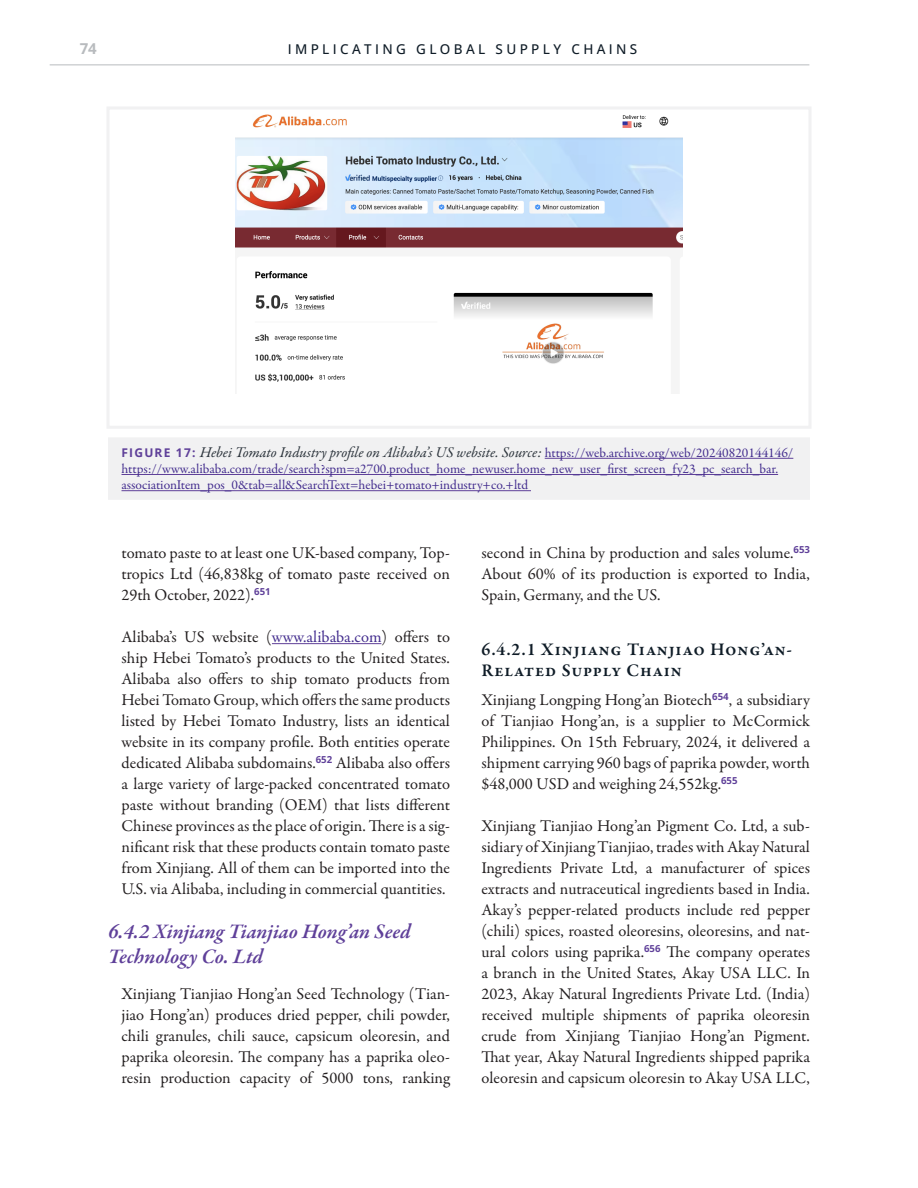
<style>
.page{position:relative;width:918px;height:1188px;background:#fff}
.page>*{position:absolute;margin:0;border:0;box-sizing:border-box;transform-origin:0 0}
.t1{font:italic 600 21px/24.2px "Garamond Premr Pro";color:#5f4099}
.t2{font:600 18px/21px "Garamond Premr Pro";letter-spacing:.045em;color:#0f1c27}
.Body{font:16.5px/21px "Garamond Premr Pro";color:#231f20;text-align:justify}
.t3{font:italic 15px "Garamond Premr Pro";letter-spacing:-.005em;color:#2c343c}
.t4{font:700 15px "Open Sans";color:#b8bbbe}
.t5{font:13.5px/16.2px "Garamond Premr Pro";color:#432d8e}
.t6{font:500 13.5px "Open Sans";letter-spacing:.25em;color:#0f1c27}
.s1{font-family:"Open Sans";font-weight:700;font-style:normal;font-size:12px;color:#5f4099}
.s2{font-style:normal;font-size:13.5px;color:#432d8e}
.s3{color:#432d8e}
</style>
<div class="page">
<hr style="left:50px;top:65px;width:759px;height:1px;background:#b8bbbe">
<hr style="left:272px;top:643px;width:109px;height:1px;background:#5f4099">
<img style="left:235px;top:114px;width:448px;height:268px">
<div style="left:106px;top:106px;width:706px;height:323px;border:3px solid #f1f1f2"></div>
<div style="left:108px;top:437px;width:702px;height:63px;background:#f1f1f2"></div>
<hr style="left:545px;top:458px;width:248px;height:1px;background:#5f4099">
<hr style="left:122px;top:474px;width:656px;height:1px;background:#5f4099">
<hr style="left:122px;top:490px;width:409px;height:1px;background:#5f4099">
<p class="t4" style="left:80px;top:38px;width:19px">74</p>
<p class="t6" style="left:288px;top:40px;width:351px">I MP LICATING G LOBAL SUPP LY CHAINS</p>
<p class="t3" style="left:122px;top:443px;width:673px"><span class="s1">FIGURE 17:</span> Hebei Tomato Industry profile on Alibaba’s US website. Source: <span class="s2">https://web.archive.org/web/20240820144146/</span></p>
<p class="t5" style="left:122px;top:461px;width:658px">https://www.alibaba.com/trade/search?spm=a2700.product_home_newuser.home_new_user_first_screen_fy23_pc_search_bar. associationItem_pos_0&amp;tab=all&amp;SearchText=hebei+tomato+industry+co.+ltd</p>
<p class="Body" style="left:122px;top:543px;width:330px">tomato paste to at least one UK-based company, Top&shy;tropics Ltd (46,838kg of tomato paste received on 29th October, 2022).<sup>651</sup></p>
<p class="Body" style="left:122px;top:627px;width:330px">Alibaba’s US website (<span class="s3">www.alibaba.com</span>) offers to ship Hebei Tomato’s products to the United States.<br>Alibaba also offers to ship tomato products from Hebei Tomato Group, which offers the same products listed by Hebei Tomato Industry, lists an identical website in its company profile. Both entities operate dedicated Alibaba subdomains.<sup>652</sup> Alibaba also offers a large variety of large-packed concentrated tomato paste without branding (OEM) that lists different Chinese provinces as the place of origin. There is a sig&shy;nificant risk that these products contain tomato paste from Xinjiang. All of them can be imported into the U.S. via Alibaba, including in commercial quantities.</p>
<h3 class="t1" style="left:108px;top:921px;width:304px">6.4.2 Xinjiang Tianjiao Hong’an Seed<br>Technology Co. Ltd</h3>
<p class="Body" style="left:122px;top:984px;width:330px">Xinjiang Tianjiao Hong’an Seed Technology (Tian&shy;jiao Hong’an) produces dried pepper, chili powder, chili granules, chili sauce, capsicum oleoresin, and paprika oleoresin. The company has a paprika oleo&shy;resin production capacity of 5000 tons, ranking</p>
<p class="Body" style="left:482px;top:543px;width:330px">second in China by production and sales volume.<sup>653<br></sup>About 60% of its production is exported to India, Spain, Germany, and the US.</p>
<h4 class="t2" style="left:482px;top:639px;width:312px">6.4.2.1 Xinjiang Tianjiao Hong’an-<br>Related Supply Chain</h4>
<p class="Body" style="left:482px;top:690px;width:330px">Xinjiang Longping Hong’an Biotech<sup>654</sup>, a subsidiary of Tianjiao Hong’an, is a supplier to McCormick Philippines. On 15th February, 2024, it delivered a shipment carrying 960 bags of paprika powder, worth $48,000 USD and weighing 24,552kg.<sup>655</sup></p>
<p class="Body" style="left:482px;top:816px;width:330px">Xinjiang Tianjiao Hong’an Pigment Co. Ltd, a sub&shy;sidiary of Xinjiang Tianjiao, trades with Akay Natural Ingredients Private Ltd, a manufacturer of spices extracts and nutraceutical ingredients based in India.<br>Akay’s pepper-related products include red pepper (chili) spices, roasted oleoresins, oleoresins, and nat&shy;ural colors using paprika.<sup>656</sup> The company operates a branch in the United States, Akay USA LLC. In 2023, Akay Natural Ingredients Private Ltd. (India) received multiple shipments of paprika oleoresin crude from Xinjiang Tianjiao Hong’an Pigment.<br>That year, Akay Natural Ingredients shipped paprika oleoresin and capsicum oleoresin to Akay USA LLC,</p>
</div>
